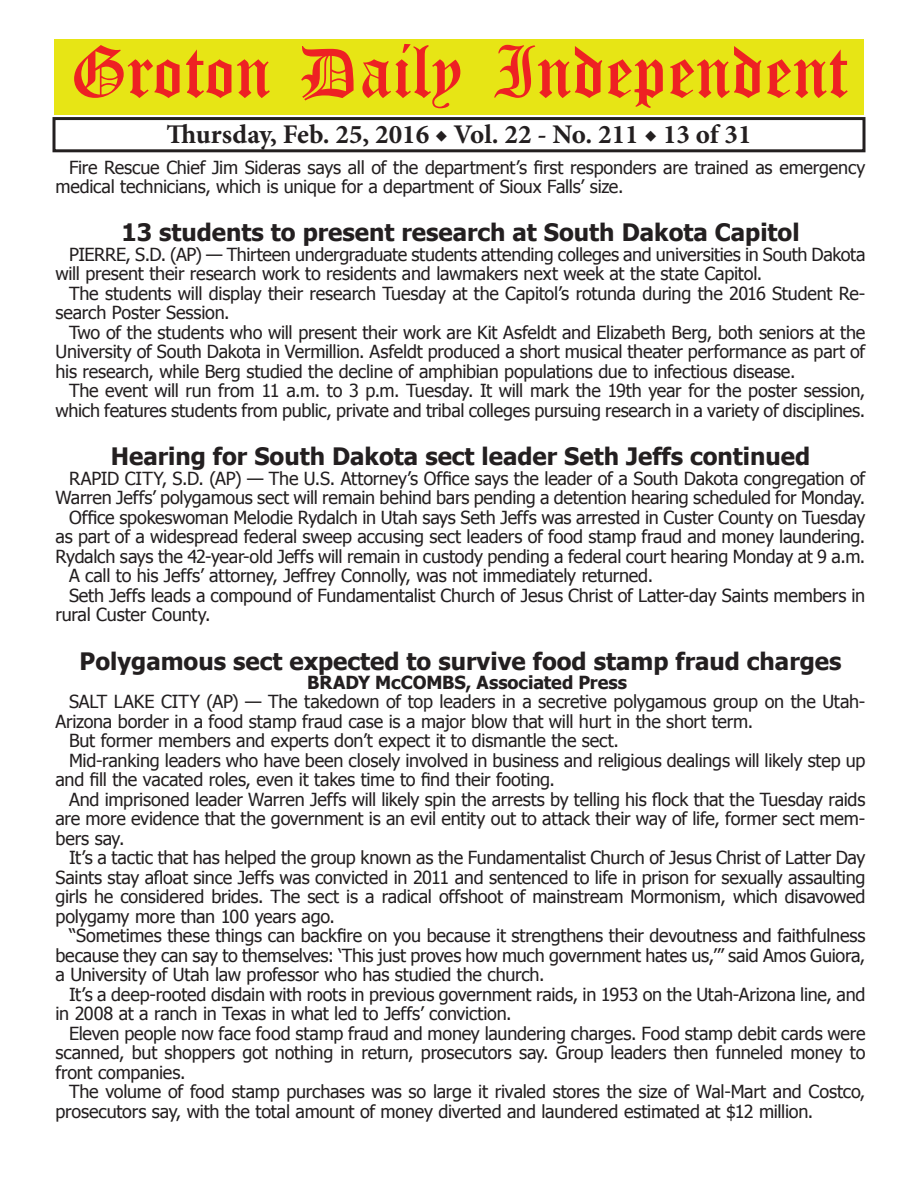
<style>
.page{position:relative;width:918px;height:1188px;background:#fff}
.page>*{position:absolute;margin:0;border:0;box-sizing:border-box;transform-origin:0 0}
.t1{font:54px "Old English Five";color:#ee2123}
.t2{font:700 27px "Minion Pro";color:#231f20}
.t3{font:700 24px "Tahoma";color:#231f20}
.t4{font:18px/19.5px "Tahoma";letter-spacing:-.015em;color:#231f20}
.t5{font:700 18px "Tahoma";letter-spacing:-.005em;color:#231f20}
</style>
<div class="page">
<div style="left:52px;top:117px;width:814px;height:35px;border:3px solid #231f20"></div>
<div style="left:54px;top:40px;width:810px;height:75px;background:#e7e515"></div>
<h1 class="t1" style="left:70px;top:47px;width:779px">Groton Daily Independent</h1>
<h2 class="t2" style="left:166px;top:116px;width:587px">Thursday, Feb. 25, 2016 ◆ Vol. 22 - No. 211 ◆ 13 of 31</h2>
<p class="t4" style="left:56px;top:156px;width:812px;text-indent:14px">Fire Rescue Chief Jim Sideras says all of the department’s first responders are trained as emergency medical technicians, which is unique for a department of Sioux Falls’ size.</p>
<h3 class="t3" style="left:121px;top:216px;width:680px">13 students to present research at South Dakota Capitol</h3>
<p class="t4" style="left:56px;top:244px;width:812px;text-indent:14px">PIERRE, S.D. (AP) — Thirteen undergraduate students attending colleges and universities in South Dakota will present their research work to residents and lawmakers next week at the state Capitol.</p>
<p class="t4" style="left:56px;top:283px;width:812px;text-indent:14px">The students will display their research Tuesday at the Capitol’s rotunda during the 2016 Student Re&shy;search Poster Session.</p>
<p class="t4" style="left:56px;top:322px;width:811px;text-align:justify;text-indent:14px">Two of the students who will present their work are Kit Asfeldt and Elizabeth Berg, both seniors at the University of South Dakota in Vermillion. Asfeldt produced a short musical theater performance as part of his research, while Berg studied the decline of amphibian populations due to infectious disease.</p>
<p class="t4" style="left:56px;top:380px;width:811px;text-align:right">The event will run from 11 a.m. to 3 p.m. Tuesday. It will mark the 19th year for the poster session, which features students from public, private and tribal colleges pursuing research in a variety of disciplines.</p>
<h3 class="t3" style="left:111px;top:440px;width:701px">Hearing for South Dakota sect leader Seth Jeffs continued</h3>
<p class="t4" style="left:69px;top:468px;width:798px">RAPID CITY, S.D. (AP) — The U.S. Attorney’s Office says the leader of a South Dakota congregation of</p>
<p class="t4" style="left:56px;top:487px;width:811px">Warren Jeffs’ polygamous sect will remain behind bars pending a detention hearing scheduled for Monday.</p>
<p class="t4" style="left:69px;top:507px;width:798px">Office spokeswoman Melodie Rydalch in Utah says Seth Jeffs was arrested in Custer County on Tuesday</p>
<p class="t4" style="left:56px;top:526px;width:811px">as part of a widespread federal sweep accusing sect leaders of food stamp fraud and money laundering.</p>
<p class="t4" style="left:56px;top:546px;width:811px">Rydalch says the 42-year-old Jeffs will remain in custody pending a federal court hearing Monday at 9 a.m.</p>
<p class="t4" style="left:69px;top:565px;width:586px">A call to his Jeffs’ attorney, Jeffrey Connolly, was not immediately returned.</p>
<p class="t4" style="left:69px;top:585px;width:798px">Seth Jeffs leads a compound of Fundamentalist Church of Jesus Christ of Latter-day Saints members in</p>
<p class="t4" style="left:56px;top:604px;width:157px">rural Custer County.</p>
<h3 class="t3" style="left:80px;top:644px;width:763px">Polygamous sect expected to survive food stamp fraud charges</h3>
<p class="t5" style="left:307px;top:670px;width:321px">BRADY McCOMBS, Associated Press</p>
<p class="t4" style="left:69px;top:691px;width:798px">SALT LAKE CITY (AP) — The takedown of top leaders in a secretive polygamous group on the Utah-</p>
<p class="t4" style="left:56px;top:711px;width:699px">Arizona border in a food stamp fraud case is a major blow that will hurt in the short term.</p>
<p class="t4" style="left:69px;top:730px;width:552px">But former members and experts don’t expect it to dismantle the sect.</p>
<p class="t4" style="left:69px;top:750px;width:798px">Mid-ranking leaders who have been closely involved in business and religious dealings will likely step up</p>
<p class="t4" style="left:56px;top:769px;width:501px">and fill the vacated roles, even it takes time to find their footing.</p>
<p class="t4" style="left:69px;top:789px;width:798px">And imprisoned leader Warren Jeffs will likely spin the arrests by telling his flock that the Tuesday raids</p>
<p class="t4" style="left:56px;top:808px;width:812px">are more evidence that the government is an evil entity out to attack their way of life, former sect mem-</p>
<p class="t4" style="left:56px;top:828px;width:70px">bers say.</p>
<p class="t4" style="left:69px;top:847px;width:798px">It’s a tactic that has helped the group known as the Fundamentalist Church of Jesus Christ of Latter Day</p>
<p class="t4" style="left:56px;top:867px;width:811px">Saints stay afloat since Jeffs was convicted in 2011 and sentenced to life in prison for sexually assaulting</p>
<p class="t4" style="left:56px;top:886px;width:812px">girls he considered brides. The sect is a radical offshoot of mainstream Mormonism, which disavowed</p>
<p class="t4" style="left:56px;top:906px;width:281px">polygamy more than 100 years ago.</p>
<p class="t4" style="left:69px;top:925px;width:798px">“Sometimes these things can backfire on you because it strengthens their devoutness and faithfulness</p>
<p class="t4" style="left:56px;top:945px;width:811px">because they can say to themselves: ‘This just proves how much government hates us,’” said Amos Guiora,</p>
<p class="t4" style="left:56px;top:964px;width:491px">a University of Utah law professor who has studied the church.</p>
<p class="t4" style="left:69px;top:984px;width:798px">It’s a deep-rooted disdain with roots in previous government raids, in 1953 on the Utah-Arizona line, and</p>
<p class="t4" style="left:56px;top:1003px;width:458px">in 2008 at a ranch in Texas in what led to Jeffs’ conviction.</p>
<p class="t4" style="left:69px;top:1023px;width:798px">Eleven people now face food stamp fraud and money laundering charges. Food stamp debit cards were</p>
<p class="t4" style="left:56px;top:1042px;width:812px">scanned, but shoppers got nothing in return, prosecutors say. Group leaders then funneled money to</p>
<p class="t4" style="left:56px;top:1062px;width:132px">front companies.</p>
<p class="t4" style="left:69px;top:1081px;width:798px">The volume of food stamp purchases was so large it rivaled stores the size of Wal-Mart and Costco,</p>
<p class="t4" style="left:56px;top:1101px;width:759px">prosecutors say, with the total amount of money diverted and laundered estimated at $12 million.</p>
</div>
